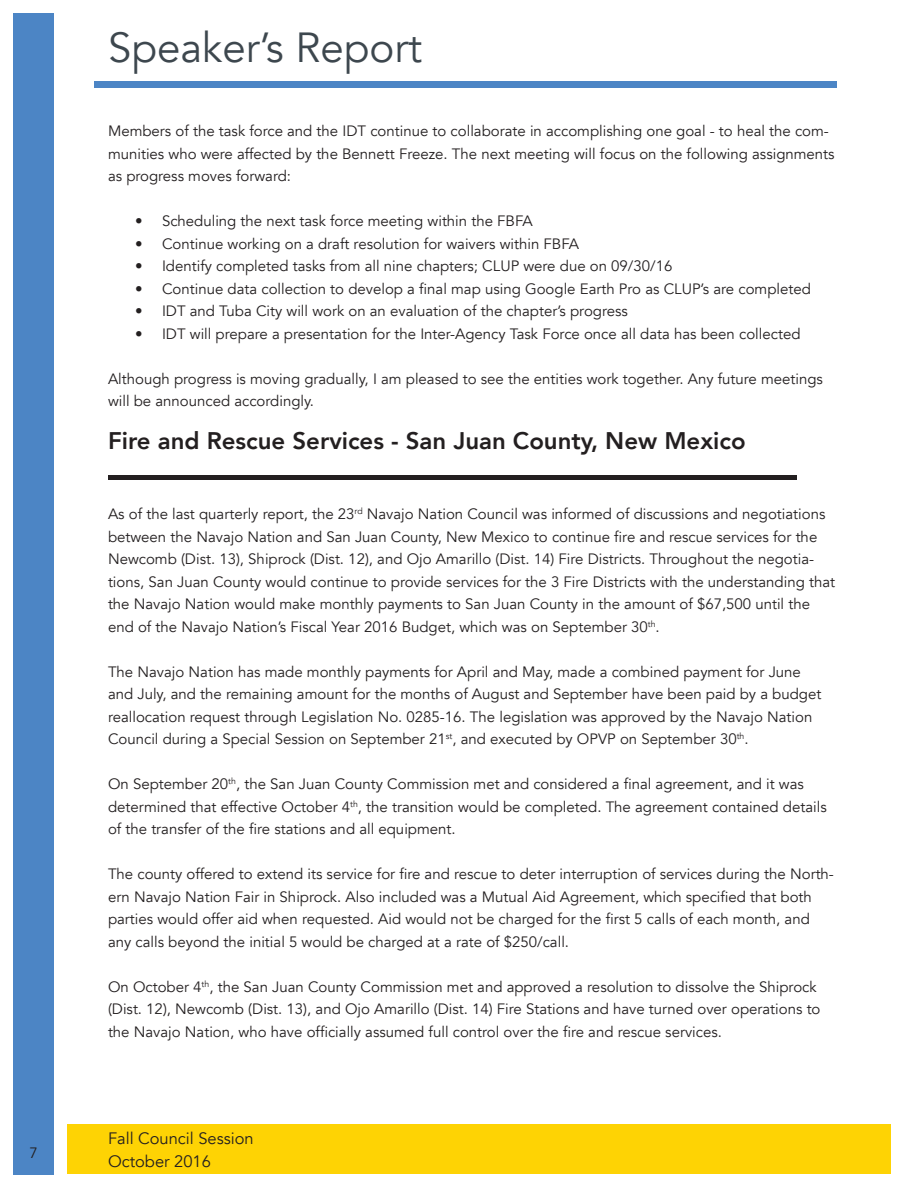
<style>
.page{position:relative;width:918px;height:1188px;background:#fff}
.page>*{position:absolute;margin:0;border:0;box-sizing:border-box;transform-origin:0 0}
.t1{font:42px "Avenir";color:#3d474e}
.t2{font:800 24px "Avenir";color:#231f20}
.t3{font:16.5px/22.5px "Avenir";color:#231f20}
.t4{font:15px/22.5px "Avenir";color:#231f20}
</style>
<div class="page">
<div style="left:14px;top:14px;width:40px;height:1161px;background:#4c85c5"></div>
<div style="left:94px;top:81px;width:743px;height:6px;background:#4c85c5"></div>
<div style="left:68px;top:1124px;width:823px;height:50px;background:#fed304"></div>
<hr style="left:108px;top:476px;width:688px;height:4px;background:#231f20">
<p class="t4" style="left:30px;top:1142px;width:10px">7</p>
<h1 class="t1" style="left:108px;top:23px;width:316px">Speaker’s Report</h1>
<p class="t4" style="left:108px;top:120px;width:728px">Members of the task force and the IDT continue to collaborate in accomplishing one goal - to heal the com&shy;munities who were affected by the Bennett Freeze. The next meeting will focus on the following assignments as progress moves forward:</p>
<p class="t4" style="left:135px;top:210px;width:399px">• Scheduling the next task force meeting within the FBFA</p>
<p class="t4" style="left:135px;top:233px;width:446px">• Continue working on a draft resolution for waivers within FBFA</p>
<p class="t4" style="left:135px;top:255px;width:539px">• Identify completed tasks from all nine chapters; CLUP were due on 09/30/16</p>
<p class="t4" style="left:135px;top:278px;width:677px">• Continue data collection to develop a final map using Google Earth Pro as CLUP’s are completed</p>
<p class="t4" style="left:135px;top:300px;width:494px">• IDT and Tuba City will work on an evaluation of the chapter’s progress</p>
<p class="t4" style="left:135px;top:323px;width:667px">• IDT will prepare a presentation for the Inter-Agency Task Force once all data has been collected</p>
<p class="t4" style="left:108px;top:368px;width:717px">Although progress is moving gradually, I am pleased to see the entities work together. Any future meetings will be announced accordingly.</p>
<p class="t2" style="left:108px;top:422px;width:639px">Fire and Rescue Services - San Juan County, New Mexico</p>
<p class="t4" style="left:108px;top:503px;width:729px">As of the last quarterly report, the 23<sup>rd</sup> Navajo Nation Council was informed of discussions and negotiations between the Navajo Nation and San Juan County, New Mexico to continue fire and rescue services for the Newcomb (Dist. 13), Shiprock (Dist. 12), and Ojo Amarillo (Dist. 14) Fire Districts. Throughout the negotia&shy;tions, San Juan County would continue to provide services for the 3 Fire Districts with the understanding that the Navajo Nation would make monthly payments to San Juan County in the amount of $67,500 until the end of the Navajo Nation’s Fiscal Year 2016 Budget, which was on September 30<sup>th</sup>.</p>
<p class="t4" style="left:108px;top:661px;width:715px">The Navajo Nation has made monthly payments for April and May, made a combined payment for June and July, and the remaining amount for the months of August and September have been paid by a budget reallocation request through Legislation No. 0285-16. The legislation was approved by the Navajo Nation Council during a Special Session on September 21<sup>st</sup>, and executed by OPVP on September 30<sup>th</sup>.</p>
<p class="t4" style="left:108px;top:773px;width:720px">On September 20<sup>th</sup>, the San Juan County Commission met and considered a final agreement, and it was determined that effective October 4<sup>th</sup>, the transition would be completed. The agreement contained details of the transfer of the fire stations and all equipment.</p>
<p class="t4" style="left:108px;top:863px;width:727px">The county offered to extend its service for fire and rescue to deter interruption of services during the North&shy;ern Navajo Nation Fair in Shiprock. Also included was a Mutual Aid Agreement, which specified that both parties would offer aid when requested. Aid would not be charged for the first 5 calls of each month, and any calls beyond the initial 5 would be charged at a rate of $250/call.</p>
<p class="t4" style="left:108px;top:976px;width:714px">On October 4<sup>th</sup>, the San Juan County Commission met and approved a resolution to dissolve the Shiprock (Dist. 12), Newcomb (Dist. 13), and Ojo Amarillo (Dist. 14) Fire Stations and have turned over operations to the Navajo Nation, who have officially assumed full control over the fire and rescue services.</p>
<p class="t3" style="left:108px;top:1127px;width:147px">Fall Council Session<br>October 2016</p>
</div>
